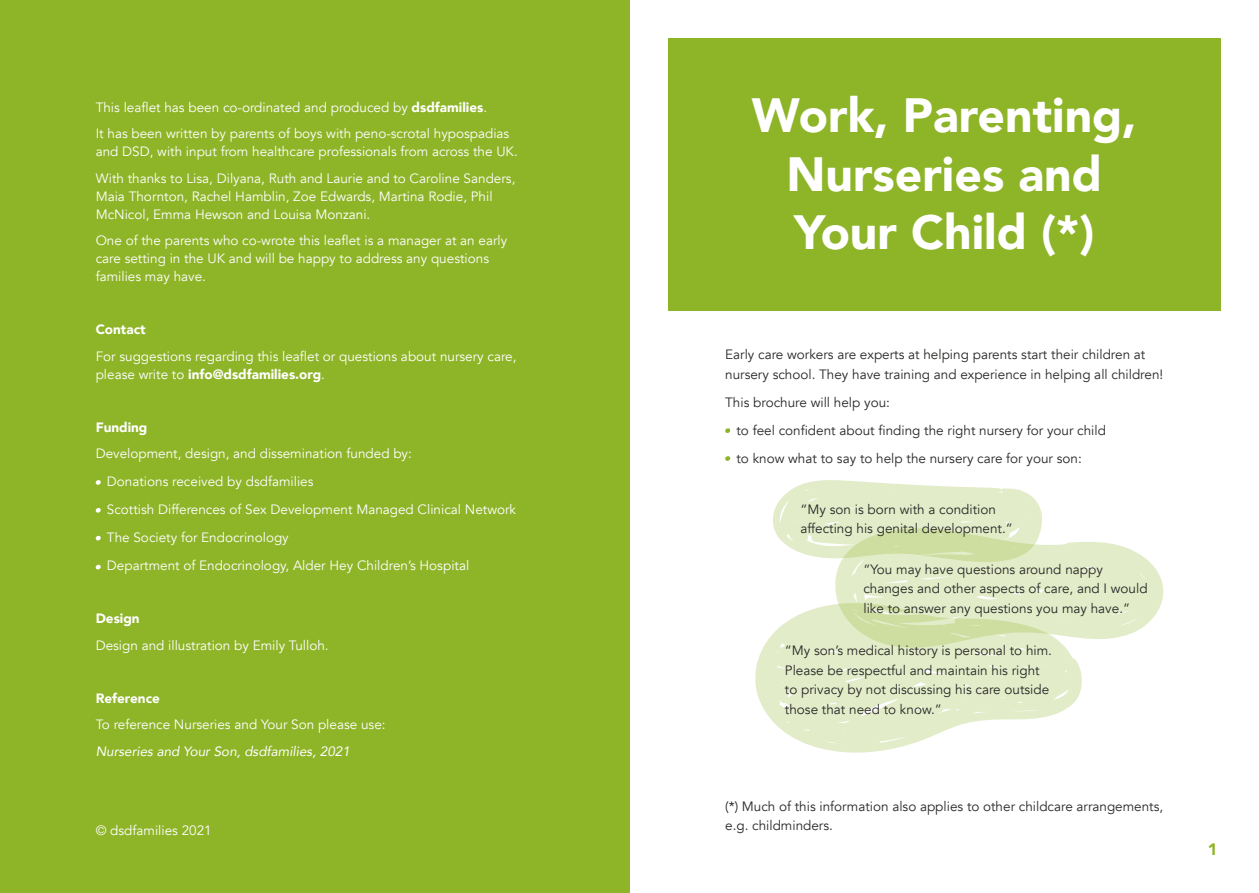
<style>
.page{position:relative;width:1259px;height:893px;background:#fff}
.page>*{position:absolute;margin:0;border:0;box-sizing:border-box;transform-origin:0 0}
.t1{font:900 48px/58.5px "Avenir";color:#fff;text-align:center}
.t2{font:900 16.5px "Avenir";color:#8eb428}
.t3{font:13.5px/18px "Avenir";color:#fff}
.t4{font:13.5px/19.5px "Avenir";color:#282827}
.t5{font:italic 13.5px "Avenir";color:#fff}
.t6{font:900 13.5px "Avenir";color:#fff}
.s1{font-weight:900}
</style>
<div class="page">
<div style="left:0;top:0;width:629px;height:893px;background:#8eb428"></div>
<svg style="left:95px;top:535px;width:6px;height:6px"></svg>
<svg style="left:95px;top:480px;width:6px;height:5px"></svg>
<svg style="left:95px;top:508px;width:6px;height:5px"></svg>
<svg style="left:95px;top:564px;width:6px;height:6px"></svg>
<svg style="left:725px;top:428px;width:6px;height:5px"></svg>
<svg style="left:725px;top:456px;width:6px;height:5px"></svg>
<svg style="left:773px;top:480px;width:391px;height:159px"></svg>
<svg style="left:755px;top:603px;width:327px;height:150px;fill:#e3ecc9"></svg>
<div style="left:668px;top:38px;width:552px;height:272px;background:#8eb428"></div>
<p class="t3" style="left:96px;top:94px;width:415px;line-height:26.5px">This leaflet has been co-ordinated and produced by <span class="s1">dsdfamilies</span>.<br>It has been written by parents of boys with peno-scrotal hypospadias</p>
<p class="t3" style="left:96px;top:138px;width:424px;line-height:26.5px">and DSD, with input from healthcare professionals from across the UK.<br>With thanks to Lisa, Dilyana, Ruth and Laurie and to Caroline Sanders,</p>
<p class="t3" style="left:96px;top:187px;width:398px">Maia Thornton, Rachel Hamblin, Zoe Edwards, Martina Rodie, Phil<br>McNicol, Emma Hewson and Louisa Monzani.</p>
<p class="t3" style="left:96px;top:232px;width:413px">One of the parents who co-wrote this leaflet is a manager at an early care setting in the UK and will be happy to address any questions families may have.</p>
<p class="t6" style="left:96px;top:318px;width:51px">Contact</p>
<p class="t3" style="left:96px;top:347px;width:422px">For suggestions regarding this leaflet or questions about nursery care, please write to <span class="s1">info@dsdfamilies.org</span>.</p>
<p class="t6" style="left:96px;top:415px;width:53px">Funding</p>
<p class="t3" style="left:107px;top:440px;width:411px;line-height:28px;text-indent:-11px">Development, design, and dissemination funded by:<br>Donations received by dsdfamilies<br>Scottish Differences of Sex Development Managed Clinical Network The Society for Endocrinology<br>Department of Endocrinology, Alder Hey Children’s Hospital</p>
<p class="t6" style="left:96px;top:607px;width:46px">Design</p>
<p class="t3" style="left:96px;top:636px;width:234px">Design and illustration by Emily Tulloh.</p>
<p class="t6" style="left:96px;top:686px;width:66px">Reference</p>
<p class="t3" style="left:96px;top:716px;width:291px">To reference Nurseries and Your Son please use:</p>
<p class="t5" style="left:96px;top:743px;width:256px">Nurseries and Your Son, dsdfamilies, 2021</p>
<p class="t3" style="left:96px;top:822px;width:118px">© dsdfamilies 2021</p>
<h1 class="t1" style="left:752px;top:85px;width:386px">Work, Parenting,<br>Nurseries and<br>Your Child (*)</h1>
<p class="t4" style="left:725px;top:345px;width:439px">Early care workers are experts at helping parents start their children at nursery school. They have training and experience in helping all children!</p>
<p class="t4" style="left:736px;top:388px;width:371px;line-height:28px;text-indent:-11px">This brochure will help you:<br>to feel confident about finding the right nursery for your child to know what to say to help the nursery care for your son:</p>
<p class="t4" style="left:800px;top:500px;width:214px">“My son is born with a condition affecting his genital development.”</p>
<p class="t4" style="left:863px;top:560px;width:286px">“You may have questions around nappy changes and other aspects of care, and I would like to answer any questions you may have.”</p>
<p class="t4" style="left:785px;top:641px;width:269px">“My son’s medical history is personal to him.<br>Please be respectful and maintain his right to privacy by not discussing his care outside those that need to know.”</p>
<p class="t4" style="left:725px;top:796px;width:439px">(*) Much of this information also applies to other childcare arrangements, e.g. childminders.</p>
<p class="t2" style="left:1208px;top:836px;width:11px">1</p>
</div>
